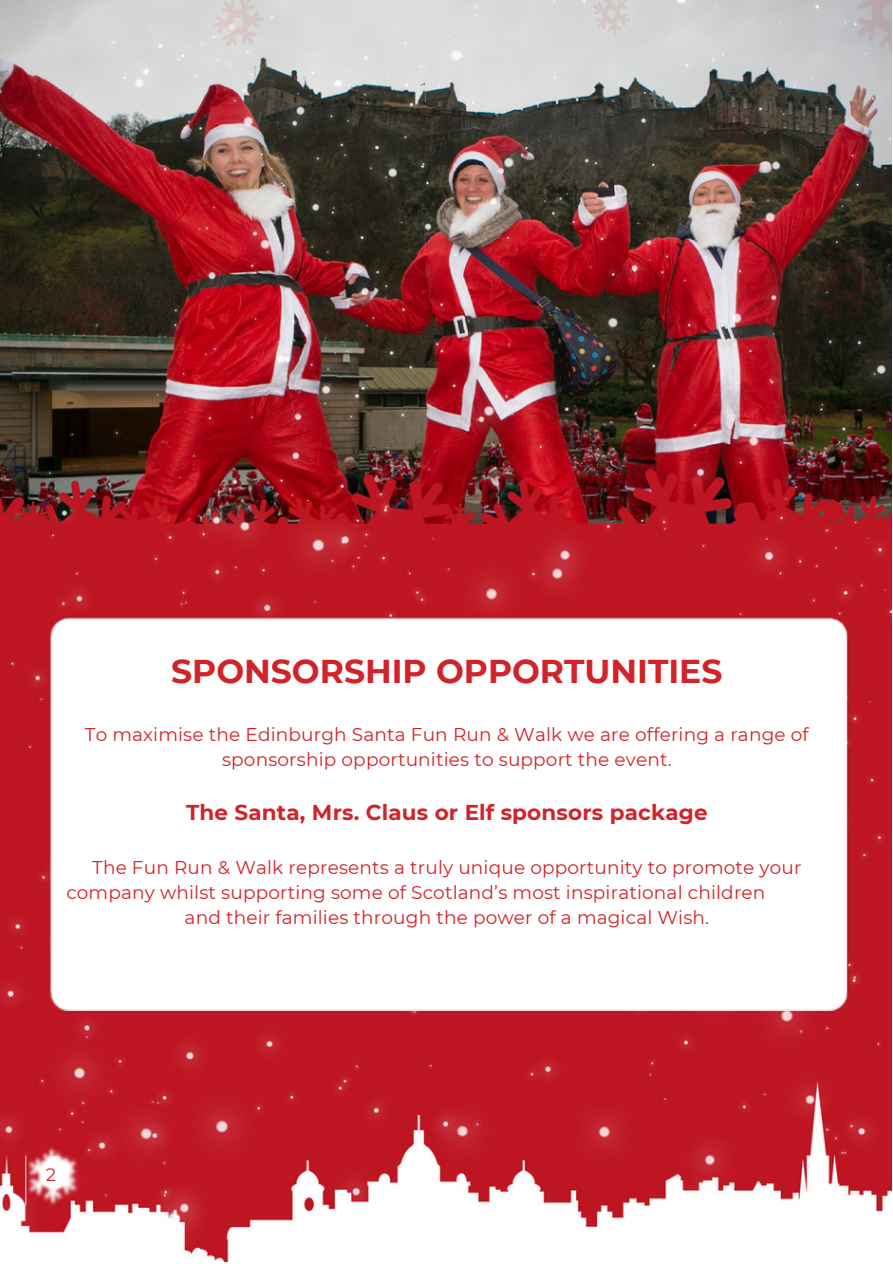
<style>
.page{position:relative;width:893px;height:1264px;background:#fff}
.page>*{position:absolute;margin:0;border:0;box-sizing:border-box;transform-origin:0 0}
.t1{font:700 33px "Montserrat";color:#d2232a}
.t2{font:700 21.45px "Montserrat";letter-spacing:.01em;color:#d2232a}
.t3{font:18.45px/24.8px "Montserrat";letter-spacing:.01em;color:#d2232a;text-align:center}
.t4{font:18px "Montserrat";color:#d2232a}
</style>
<div class="page">
<img style="left:0;top:0;width:891px;height:1261px">
<img style="left:50px;top:616px;width:797px;height:394px">
<img style="left:28px;top:1146px;width:50px;height:59px">
<img style="left:26px;top:1153px;width:49px;height:53px">
<p class="t1" style="left:171px;top:651px;width:552px">SPONSORSHIP OPPORTUNITIES</p>
<p class="t3" style="left:85px;top:721px;width:725px">To maximise the Edinburgh Santa Fun Run &amp; Walk we are offering a range of sponsorship opportunities to support the event.</p>
<p class="t2" style="left:186px;top:798px;width:523px">The Santa, Mrs. Claus or Elf sponsors package</p>
<p class="t3" style="left:92px;top:854px;width:710px">The Fun Run &amp; Walk represents a truly unique opportunity to promote your</p>
<p class="t3" style="left:66px;top:880px;width:700px">company whilst supporting some of Scotland’s most inspirational children</p>
<p class="t3" style="left:184px;top:905px;width:526px">and their families through the power of a magical Wish.</p>
<p class="t4" style="left:46px;top:1163px;width:12px">2</p>
</div>
